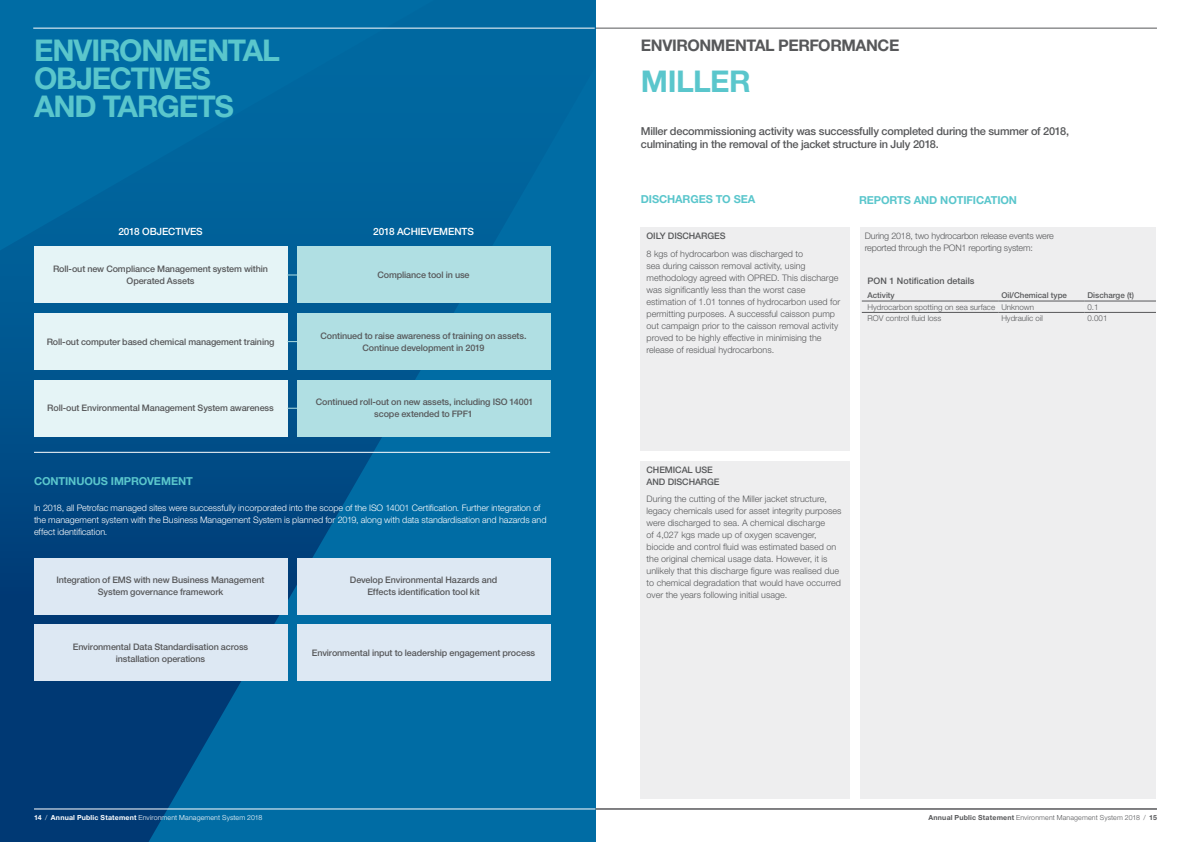
<style>
.page{position:relative;width:1191px;height:842px;background:#fff}
.page>*{position:absolute;margin:0;border:0;box-sizing:border-box;transform-origin:0 0}
._02_Page_Heading_H2{font:700 30px/28px "Helvetica Neue LT Std";letter-spacing:-.04em;color:#5ac6cc}
._01_Intro_L2{font:700 30px "Helvetica Neue LT Std";letter-spacing:-.015em;color:#5ac6cc}
._02_Page_Heading_H2-2{font:700 16px "Helvetica Neue LT Std";letter-spacing:-.025em;color:#57585a}
._01_Intro_L2-2{font:500 11px/13px "Helvetica Neue LT Std";letter-spacing:-.02em;color:#57585a}
.Sub_Header{font:700 11px "Helvetica Neue LT Std";letter-spacing:-.01em;color:#5ac6cc}
._01_Intro_L2-3{font:700 11px "Helvetica Neue LT Std";letter-spacing:-.005em;color:#5ac6cc}
._01_Intro_L2-4{font:500 10px "Helvetica Neue LT Std";letter-spacing:-.01em;color:#fff}
.Sub_Header-2{font:300 9px/12px "Helvetica Neue LT Std";color:#57585a}
._01_Intro_L2-5{font:500 9px/12px "Helvetica Neue LT Std";letter-spacing:-.015em;color:#57585a;text-align:center}
._01_Intro_L2-6{font:300 9px/12px "Helvetica Neue LT Std";letter-spacing:-.005em;color:#fff}
.Sub_Header-3{font:300 9px/12px "Helvetica Neue LT Std";letter-spacing:-.02em;color:#57585a}
.Sub_Header-4{font:500 9px/12px "Helvetica Neue LT Std";letter-spacing:-.01em;color:#57585a}
.Sub_Header-5{font:300 8px "Helvetica Neue LT Std";color:#57585a}
.Sub_Header-6{font:500 8px "Helvetica Neue LT Std";color:#57585a}
.t1{font:300 7px "Helvetica Neue LT Std";letter-spacing:.02em;color:#57585a}
.Folio_left{font:300 7px "Helvetica Neue LT Std";letter-spacing:.02em;color:#fff}
.s1{font-weight:700}
</style>
<div class="page">
<hr style="left:595px;top:28px;width:562px;height:1px;background:#57585a">
<svg style="left:0;top:0;width:595px;height:842px;background:#015f97"></svg>
<hr style="left:33px;top:28px;width:562px;height:1px;background:#fff">
<div style="left:34px;top:558px;width:253px;height:56px;background:#dde8f3"></div>
<div style="left:297px;top:558px;width:253px;height:56px;background:#dde8f3"></div>
<div style="left:34px;top:624px;width:253px;height:57px;background:#dde8f3"></div>
<div style="left:297px;top:624px;width:253px;height:57px;background:#dde8f3"></div>
<div style="left:34px;top:247px;width:253px;height:56px;background:#e5f4f6"></div>
<div style="left:297px;top:247px;width:253px;height:56px;background:#b0dfe3"></div>
<div style="left:297px;top:313px;width:253px;height:57px;background:#b0dfe3"></div>
<div style="left:297px;top:380px;width:253px;height:57px;background:#b0dfe3"></div>
<div style="left:34px;top:313px;width:253px;height:57px;background:#e5f4f6"></div>
<div style="left:34px;top:380px;width:253px;height:57px;background:#e5f4f6"></div>
<hr style="left:34px;top:452px;width:516px;height:1px;background:#fff">
<div style="left:641px;top:227px;width:209px;height:224px;background:#eeeeef"></div>
<div style="left:641px;top:461px;width:209px;height:337px;background:#eeeeef"></div>
<div style="left:860px;top:227px;width:296px;height:571px;background:#eeeeef"></div>
<hr style="left:861px;top:301px;width:137px;height:1px;background:#57585a">
<hr style="left:998px;top:301px;width:86px;height:1px;background:#57585a">
<hr style="left:1084px;top:301px;width:72px;height:1px;background:#57585a">
<hr style="left:861px;top:312px;width:137px;height:1px;background:#57585a">
<hr style="left:998px;top:312px;width:86px;height:1px;background:#57585a">
<hr style="left:1084px;top:312px;width:72px;height:1px;background:#57585a">
<hr style="left:34px;top:809px;width:561px;height:1px;background:#fff">
<hr style="left:595px;top:809px;width:562px;height:1px;background:#57585a">
<p class="_02_Page_Heading_H2" style="left:34px;top:36px;width:247px">ENVIRONMENTAL<br>OBJECTIVES<br>AND TARGETS</p>
<p class="_01_Intro_L2-4" style="left:118px;top:225px;width:86px">2018 OBJECTIVES</p>
<p class="_01_Intro_L2-5" style="left:53px;top:263px;width:216px">Roll-out new Compliance Management system within<br>Operated Assets</p>
<p class="_01_Intro_L2-5" style="left:377px;top:269px;width:94px">Compliance tool in use</p>
<p class="_01_Intro_L2-4" style="left:373px;top:225px;width:102px">2018 ACHIEVEMENTS</p>
<p class="_01_Intro_L2-5" style="left:47px;top:335px;width:229px">Roll-out computer based chemical management training</p>
<p class="_01_Intro_L2-5" style="left:47px;top:402px;width:228px">Roll-out Environmental Management System awareness</p>
<p class="_01_Intro_L2-5" style="left:320px;top:329px;width:208px">Continued to raise awareness of training on assets.<br>Continue development in 2019</p>
<p class="_01_Intro_L2-5" style="left:316px;top:396px;width:219px">Continued roll-out on new assets, including ISO 14001 scope extended to FPF1</p>
<p class="_01_Intro_L2-3" style="left:34px;top:474px;width:160px">CONTINUOUS IMPROVEMENT</p>
<p class="_01_Intro_L2-6" style="left:34px;top:501px;width:514px">In 2018, all Petrofac managed sites were successfully incorporated into the scope of the ISO 14001 Certification. Further integration of the management system with the Business Management System is planned for 2019, along with data standardisation and hazards and effect identification.</p>
<p class="_01_Intro_L2-5" style="left:56px;top:574px;width:210px">Integration of EMS with new Business Management</p>
<p class="_01_Intro_L2-5" style="left:98px;top:586px;width:127px">System governance framework</p>
<p class="_01_Intro_L2-5" style="left:73px;top:641px;width:177px">Environmental Data Standardisation across</p>
<p class="_01_Intro_L2-5" style="left:116px;top:653px;width:91px">installation operations</p>
<p class="_01_Intro_L2-5" style="left:350px;top:574px;width:149px">Develop Environmental Hazards and</p>
<p class="_01_Intro_L2-5" style="left:367px;top:586px;width:114px">Effects identification tool kit</p>
<p class="_01_Intro_L2-5" style="left:312px;top:647px;width:225px">Environmental input to leadership engagement process</p>
<p class="Folio_left" style="left:34px;top:813px;width:230px"><span class="s1">14</span> / <span class="s1">Annual Public Statement</span> Environment Management System 2018</p>
<p class="_02_Page_Heading_H2-2" style="left:641px;top:36px;width:260px">ENVIRONMENTAL PERFORMANCE</p>
<p class="_01_Intro_L2" style="left:641px;top:63px;width:112px">MILLER</p>
<p class="_01_Intro_L2-2" style="left:641px;top:125px;width:430px">Miller decommissioning activity was successfully completed during the summer of 2018, culminating in the removal of the jacket structure in July 2018.</p>
<p class="Sub_Header" style="left:641px;top:193px;width:116px">DISCHARGES TO SEA</p>
<p class="Sub_Header-4" style="left:646px;top:230px;width:81px">OILY DISCHARGES</p>
<p class="Sub_Header-2" style="left:646px;top:247px;width:195px">8 kgs of hydrocarbon was discharged to<br>sea during caisson removal activity, using methodology agreed with OPRED. This discharge was significantly less than the worst case estimation of 1.01 tonnes of hydrocarbon used for permitting purposes. A successful caisson pump out campaign prior to the caisson removal activity proved to be highly effective in minimising the release of residual hydrocarbons.</p>
<p class="Sub_Header" style="left:859px;top:193px;width:159px">REPORTS AND NOTIFICATION</p>
<p class="Sub_Header-3" style="left:864px;top:230px;width:191px">During 2018, two hydrocarbon release events were reported through the PON1 reporting system:</p>
<p class="Sub_Header-4" style="left:867px;top:275px;width:109px">PON 1 Notification details</p>
<p class="Sub_Header-6" style="left:867px;top:291px;width:29px">Activity</p>
<p class="Sub_Header-6" style="left:1001px;top:291px;width:67px">Oil/Chemical type</p>
<p class="Sub_Header-6" style="left:1087px;top:291px;width:48px">Discharge (t)</p>
<p class="Sub_Header-5" style="left:867px;top:302px;width:129px">Hydrocarbon spotting on sea surface</p>
<p class="Sub_Header-5" style="left:1001px;top:302px;width:34px">Unknown</p>
<p class="Sub_Header-5" style="left:1087px;top:302px;width:13px">0.1</p>
<p class="Sub_Header-5" style="left:867px;top:313px;width:75px">ROV control fluid loss</p>
<p class="Sub_Header-5" style="left:1001px;top:313px;width:43px">Hydraulic oil</p>
<p class="Sub_Header-5" style="left:1087px;top:313px;width:22px">0.001</p>
<p class="Sub_Header-4" style="left:646px;top:463px;width:75px">CHEMICAL USE<br>AND DISCHARGE</p>
<p class="Sub_Header-2" style="left:646px;top:493px;width:196px">During the cutting of the Miller jacket structure, legacy chemicals used for asset integrity purposes were discharged to sea. A chemical discharge<br>of 4,027 kgs made up of oxygen scavenger, biocide and control fluid was estimated based on the original chemical usage data. However, it is unlikely that this discharge figure was realised due to chemical degradation that would have occurred over the years following initial usage.</p>
<p class="t1" style="left:928px;top:813px;width:230px"><span class="s1">Annual Public Statement</span> Environment Management System 2018 / <span class="s1">15</span></p>
</div>
